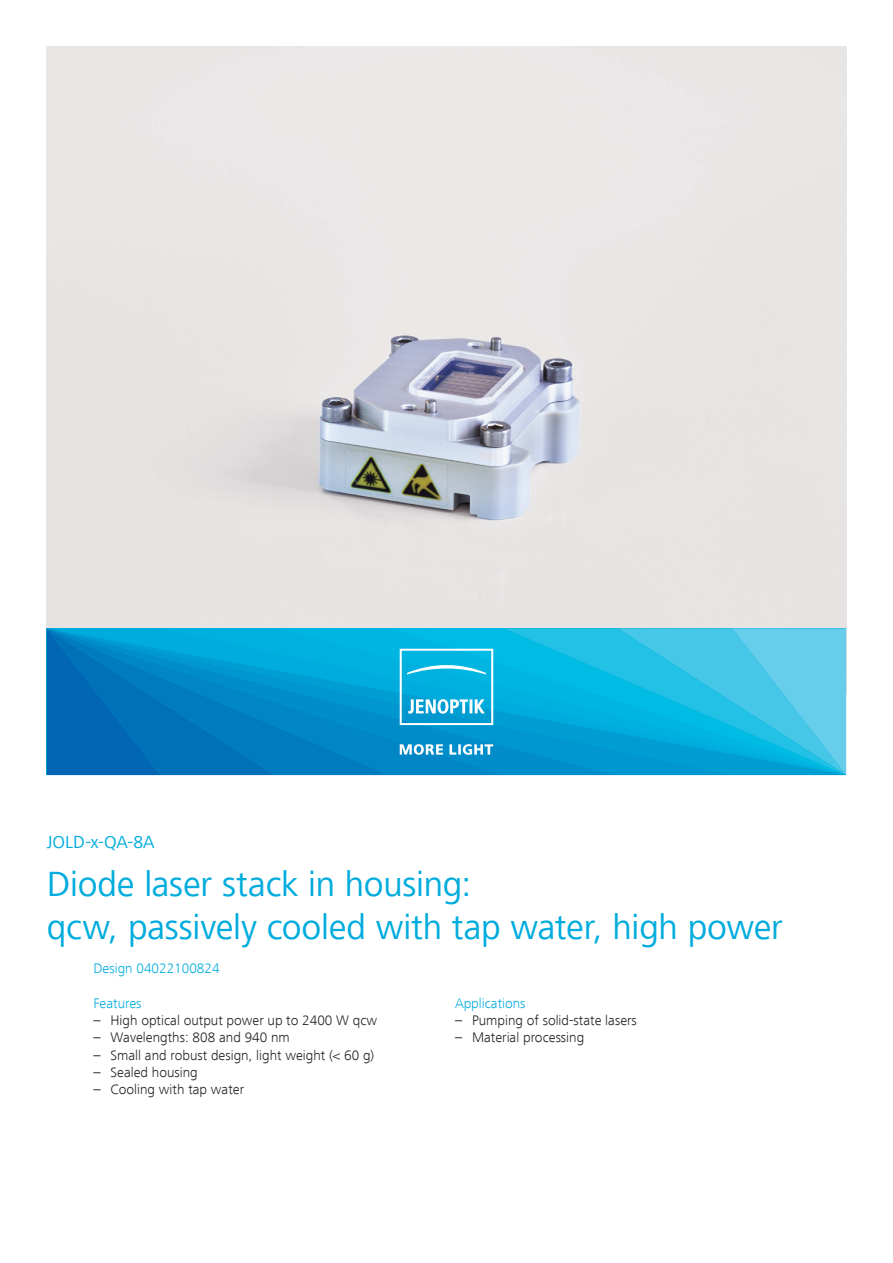
<style>
.page{position:relative;width:893px;height:1263px;background:#fff}
.page>*{position:absolute;margin:0;border:0;box-sizing:border-box;transform-origin:0 0}
.Headline_24_29_pt{font:36px "Frutiger Next LT";letter-spacing:-.005em;color:#00acdd}
.Headline_24_29_pt-2{font:18px "Frutiger Next LT";color:#00acdd}
.t1{font:300 14.25px "Frutiger Next LT";color:#231f20}
.Body_Text__Data_Shee{font:300 14.25px "Frutiger Next LT";color:#00acdd}
</style>
<div class="page">
<img style="left:47px;top:47px;width:799px;height:581px">
<svg style="left:47px;top:628px;width:799px;height:147px;background:#109fd3"></svg>
<svg style="left:400px;top:744px;width:43px;height:11px"></svg>
<svg style="left:449px;top:744px;width:44px;height:11px"></svg>
<svg style="left:400px;top:649px;width:93px;height:76px;background:#31bbe2"></svg>
<p class="Headline_24_29_pt-2" style="left:47px;top:832px;width:109px">JOLD-x-QA-8A</p>
<p class="Headline_24_29_pt" style="left:47px;top:864px;width:426px">Diode laser stack in housing:</p>
<p class="Headline_24_29_pt" style="left:47px;top:907px;width:738px">qcw, passively cooled with tap water, high power</p>
<p class="Body_Text__Data_Shee" style="left:94px;top:961px;width:128px">Design 04022100824</p>
<p class="Body_Text__Data_Shee" style="left:94px;top:995px;width:49px">Features</p>
<p class="t1" style="left:94px;top:1012px;width:285px">– High optical output power up to 2400 W qcw</p>
<p class="t1" style="left:94px;top:1030px;width:198px">– Wavelengths: 808 and 940 nm</p>
<p class="t1" style="left:94px;top:1047px;width:282px">– Small and robust design, light weight (&lt; 60 g)</p>
<p class="t1" style="left:94px;top:1064px;width:106px">– Sealed housing</p>
<p class="t1" style="left:94px;top:1081px;width:152px">– Cooling with tap water</p>
<p class="Body_Text__Data_Shee" style="left:455px;top:995px;width:72px">Applications</p>
<p class="t1" style="left:455px;top:1012px;width:183px">– Pumping of solid-state lasers</p>
<p class="t1" style="left:455px;top:1030px;width:131px">– Material processing</p>
</div>
